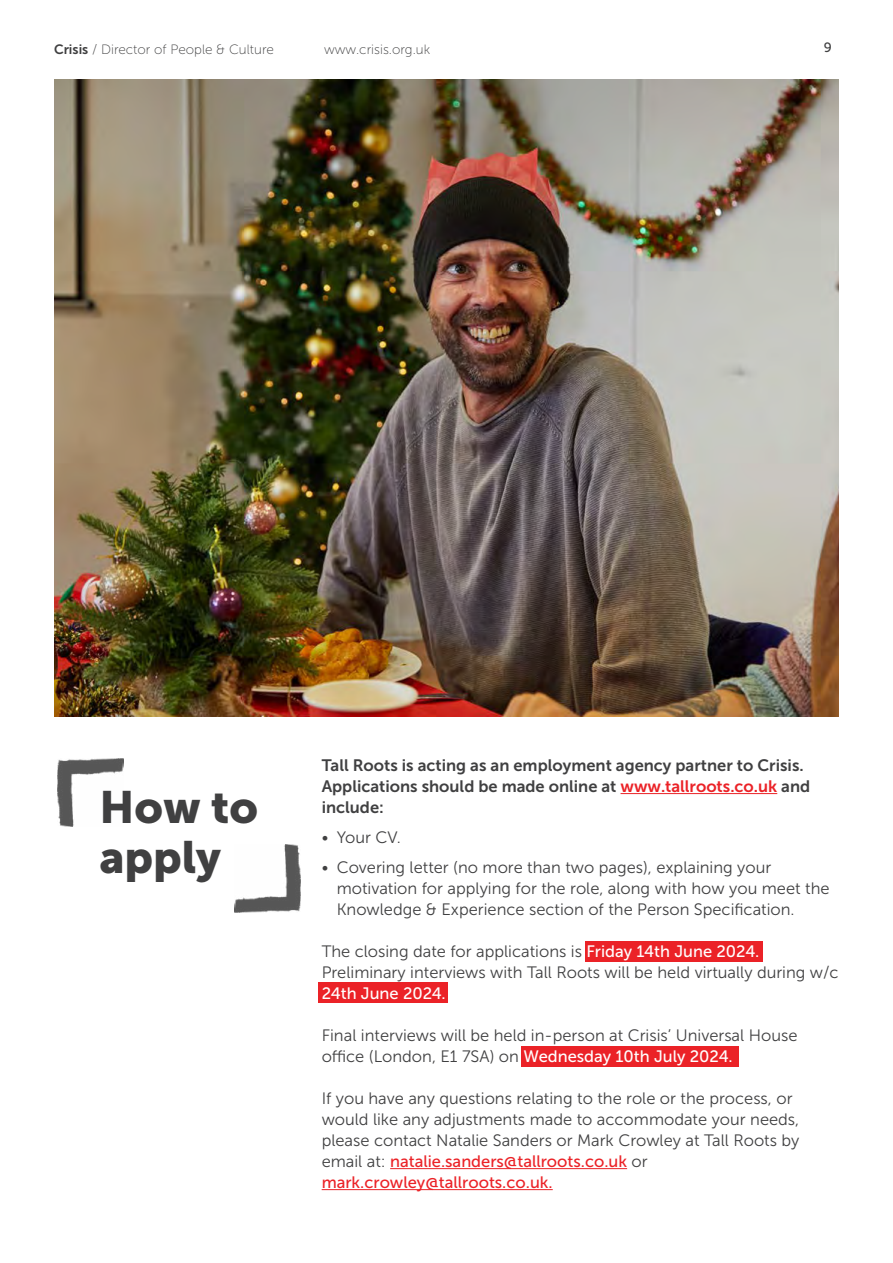
<style>
.page{position:relative;width:893px;height:1263px;background:#fff}
.page>*{position:absolute;margin:0;border:0;box-sizing:border-box;transform-origin:0 0}
.t1{font:45px/49.5px "Museo Sans 900";color:#404041}
.t2{font:16.5px/21px "Museo Sans 300";color:#404041}
.t3{font:16.5px/21px "Museo Sans 700";color:#404041}
.t4{font:16.5px/21px "Museo Sans 500";color:#eb2227}
.t5{font:16.5px "Museo Sans 500";color:#fff}
.t6{font:13.5px "Museo Sans 100";color:#404041}
.t7{font:13.5px "Museo Sans 500";color:#404041}
.s1{font-family:"Museo Sans 700"}
.s2{color:#eb2227}
.s3{font-family:"Museo Sans 500";color:#fff}
.s4{font-family:"Museo Sans 300";color:#404041}
</style>
<div class="page">
<div style="left:318px;top:983px;width:130px;height:20px;background:#eb2227"></div>
<div style="left:585px;top:941px;width:177px;height:20px;background:#eb2227"></div>
<div style="left:522px;top:1047px;width:217px;height:20px;background:#eb2227"></div>
<hr style="left:620px;top:793px;width:157px;height:1px;background:#eb2227">
<hr style="left:390px;top:1168px;width:237px;height:1px;background:#eb2227">
<hr style="left:322px;top:1189px;width:231px;height:1px;background:#eb2227">
<img style="left:58px;top:758px;width:65px;height:69px">
<img style="left:235px;top:845px;width:65px;height:68px">
<img style="left:54px;top:80px;width:785px;height:636px">
<p class="t6" style="left:54px;top:42px;width:221px"><span class="s1">Crisis</span> / Director of People &amp; Culture</p>
<p class="t6" style="left:324px;top:42px;width:108px">www.crisis.org.uk</p>
<p class="t7" style="left:824px;top:40px;width:10px">9</p>
<h1 class="t1" style="left:99px;top:783px;width:160px">How to apply</h1>
<p class="t3" style="left:322px;top:755px;width:490px">Tall Roots is acting as an employment agency partner to Crisis.<br>Applications should be made online at <span class="s2">www.tallroots.co.uk</span> and include:</p>
<p class="t2" style="left:322px;top:827px;width:81px">• Your CV.</p>
<p class="t2" style="left:337px;top:857px;width:494px;text-indent:-15px">• Covering letter (no more than two pages), explaining your motivation for applying for the role, along with how you meet the<br>Knowledge &amp; Experience section of the Person Specification.</p>
<p class="t2" style="left:322px;top:941px;width:518px">The closing date for applications is <span class="s3">Friday 14th June 2024.<br></span>Preliminary interviews with Tall Roots will be held virtually during w/c</p>
<p class="t5" style="left:322px;top:984px;width:126px">24th June 2024.</p>
<p class="t2" style="left:322px;top:1025px;width:477px">Final interviews will be held in-person at Crisis’ Universal House office (London, E1 7SA) on <span class="s3">Wednesday 10th July 2024.</span></p>
<p class="t2" style="left:322px;top:1088px;width:479px">If you have any questions relating to the role or the process, or would like any adjustments made to accommodate your needs, please contact Natalie Sanders or Mark Crowley at Tall Roots by</p>
<p class="t4" style="left:322px;top:1151px;width:328px"><span class="s4">email at:</span> natalie.sanders@tallroots.co.uk <span class="s4">or </span>mark.crowley@tallroots.co.uk.</p>
</div>
